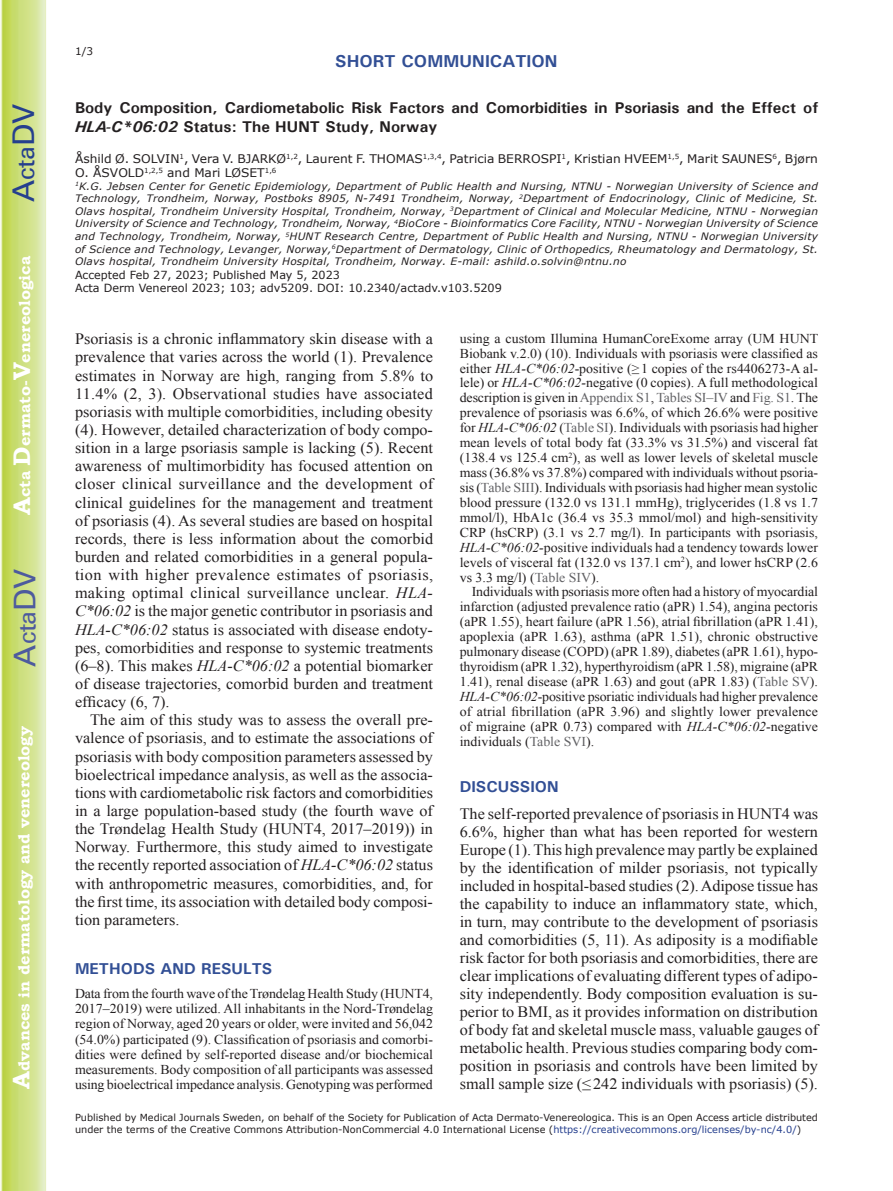
<style>
.page{position:relative;width:893px;height:1191px;background:#fff}
.page>*{position:absolute;margin:0;border:0;box-sizing:border-box;transform-origin:0 0}
.t1{font:30px "Univers";color:#4d5a9e}
.t2{font:30px "Univers";color:#253f8e}
.t3{font:700 17.25px "Univers";color:#324f95}
.t4{font:15.75px/18.1px "Times New Roman";color:#231f20;text-align:justify}
.t5{font:700 15.75px "Bookman Old Style";color:#fff}
.t6{font:700 15.75px "Univers";color:#324f95}
.t7{font:700 15.6px/18.8px "Univers";color:#231f20}
.t8{font:13.5px/15px "Times New Roman";color:#231f20;text-align:justify}
.t9{font:11.85px/14.2px "Verdana";color:#231f20}
.t10{font:11.25px "Verdana";color:#231f20}
.t11{font:11.1px "Verdana";color:#231f20}
.t12{font:10.5px "Verdana";color:#231f20}
.t13{font:italic 10.2px/12.6px "Verdana";letter-spacing:.02em;color:#231f20;text-align:justify}
.t14{font:9.75px/12px "Verdana";color:#231f20}
.s1{font-size:24px}
.s2{font-style:italic}
.s3{color:#636366}
.s4{color:#253f8e}
</style>
<div class="page">
<svg style="left:1px;top:0;width:45px;height:1191px;background:#cfe084"></svg>
<h1 class="t2" style="left:6px;top:202px;width:100px;rotate:-90deg">A<span class="s1">cta</span>DV</h1>
<p class="t5" style="left:15px;top:515px;width:260px;rotate:-90deg"><span class="s1">A</span>cta <span class="s1">D</span>ermato-<span class="s1">V</span>enereologica</p>
<h1 class="t1" style="left:7px;top:666px;width:100px;rotate:-90deg">A<span class="s1">cta</span>DV</h1>
<p class="t5" style="left:15px;top:1088px;width:364px;rotate:-90deg"><span class="s1">A</span>dvances in dermatology and venereology</p>
<p class="t12" style="left:75px;top:44px;width:20px">1/3</p>
<p class="t3" style="left:335px;top:50px;width:224px">SHORT COMMUNICATION</p>
<p class="t7" style="left:75px;top:98px;width:745px">Body Composition, Cardiometabolic Risk Factors and Comorbidities in Psoriasis and the Effect of<br><span class="s2">HLA-C*06:02</span> Status: The HUNT Study, Norway</p>
<p class="t9" style="left:75px;top:151px;width:744px">Åshild Ø. SOLVIN<sup>1</sup>, Vera V. BJARKØ<sup>1,2</sup>, Laurent F. THOMAS<sup>1,3,4</sup>, Patricia BERROSPI<sup>1</sup>, Kristian HVEEM<sup>1,5</sup>, Marit SAUNES<sup>6</sup>, Bjørn<br>O. ÅSVOLD<sup>1,2,5</sup> and Mari LØSET<sup>1,6</sup></p>
<p class="t13" style="left:75px;top:180px;width:744px"><sup>1</sup>K.G. Jebsen Center for Genetic Epidemiology, Department of Public Health and Nursing, NTNU - Norwegian University of Science and Technology, Trondheim, Norway, Postboks 8905, N-7491 Trondheim, Norway, <sup>2</sup>Department of Endocrinology, Clinic of Medicine, St.<br>Olavs hospital, Trondheim University Hospital, Trondheim, Norway, <sup>3</sup>Department of Clinical and Molecular Medicine, NTNU - Norwegian University of Science and Technology, Trondheim, Norway, <sup>4</sup>BioCore - Bioinformatics Core Facility, NTNU - Norwegian University of Science and Technology, Trondheim, Norway, <sup>5</sup>HUNT Research Centre, Department of Public Health and Nursing, NTNU - Norwegian University of Science and Technology, Levanger, Norway,<sup>6</sup>Department of Dermatology, Clinic of Orthopedics, Rheumatology and Dermatology, St.<br>Olavs hospital, Trondheim University Hospital, Trondheim, Norway. E-mail: ashild.o.solvin@ntnu.no</p>
<p class="t11" style="left:75px;top:267px;width:266px">Accepted Feb 27, 2023; Published May 5, 2023</p>
<p class="t10" style="left:75px;top:280px;width:428px">Acta Derm Venereol 2023; 103; adv5209. DOI: 10.2340/actadv.v103.5209</p>
<p class="t4" style="left:75px;top:329px;width:360px">Psoriasis is a chronic inflammatory skin disease with a prevalence that varies across the world (1). Prevalence estimates in Norway are high, ranging from 5.8% to 11.4% (2, 3). Observational studies have associated psoriasis with multiple comorbidities, including obesity (4). However, detailed characterization of body compo&shy;sition in a large psoriasis sample is lacking (5). Recent awareness of multimorbidity has focused attention on closer clinical surveillance and the development of clinical guidelines for the management and treatment of psoriasis (4). As several studies are based on hospital records, there is less information about the comorbid burden and related comorbidities in a general popula&shy;tion with higher prevalence estimates of psoriasis, making optimal clinical surveillance unclear. <span class="s2">HLA-C*06:02</span> is the major genetic contributor in psoriasis and <span class="s2">HLA-C*06:02</span> status is associated with disease endoty&shy;pes, comorbidities and response to systemic treatments (6–8). This makes <span class="s2">HLA-C*06:02</span> a potential biomarker of disease trajectories, comorbid burden and treatment efficacy (6, 7).</p>
<p class="t4" style="left:75px;top:710px;width:360px;text-indent:15px">The aim of this study was to assess the overall pre&shy;valence of psoriasis, and to estimate the associations of psoriasis with body composition parameters assessed by bioelectrical impedance analysis, as well as the associa&shy;tions with cardiometabolic risk factors and comorbidities in a large population-based study (the fourth wave of the Trøndelag Health Study (HUNT4, 2017–2019)) in Norway. Furthermore, this study aimed to investigate the recently reported association of <span class="s2">HLA-C*06:02</span> status with anthropometric measures, comorbidities, and, for the first time, its association with detailed body composi&shy;tion parameters.</p>
<p class="t6" style="left:75px;top:958px;width:199px">METHODS AND RESULTS</p>
<p class="t8" style="left:75px;top:985px;width:360px">Data from the fourth wave of the Trøndelag Health Study (HUNT4, 2017–2019) were utilized. All inhabitants in the Nord-Trøndelag region of Norway, aged 20 years or older, were invited and 56,042 (54.0%) participated (9). Classification of psoriasis and comorbi&shy;dities were defined by self-reported disease and/or biochemical measurements. Body composition of all participants was assessed using bioelectrical impedance analysis. Genotyping was performed</p>
<p class="t8" style="left:460px;top:330px;width:360px">using a custom Illumina HumanCoreExome array (UM HUNT Biobank v.2.0) (10). Individuals with psoriasis were classified as either <span class="s2">HLA-C*06:02</span>-positive (≥1 copies of the rs4406273-A al&shy;lele) or <span class="s2">HLA-C*06:02-</span>negative (0 copies). A full methodological description is given in <span class="s3">Appendix S1</span>, <span class="s3">Tables SI–IV</span> and <span class="s3">Fig. S1</span>. The prevalence of psoriasis was 6.6%, of which 26.6% were positive for <span class="s2">HLA-C*06:02</span> (<span class="s3">Table SI</span>). Individuals with psoriasis had higher mean levels of total body fat (33.3% vs 31.5%) and visceral fat (138.4 vs 125.4 cm<sup>2</sup>), as well as lower levels of skeletal muscle mass (36.8% vs 37.8%) compared with individuals without psoria&shy;sis (<span class="s3">Table SIII</span>). Individuals with psoriasis had higher mean systolic blood pressure (132.0 vs 131.1 mmHg), triglycerides (1.8 vs 1.7 mmol/l), HbA1c (36.4 vs 35.3 mmol/mol) and high-sensitivity CRP (hsCRP) (3.1 vs 2.7 mg/l). In participants with psoriasis, <span class="s2">HLA-C*06:02-</span>positive individuals had a tendency towards lower levels of visceral fat (132.0 vs 137.1 cm<sup>2</sup>), and lower hsCRP (2.6 vs 3.3 mg/l) (<span class="s3">Table SIV</span>).</p>
<p class="t8" style="left:460px;top:584px;width:360px;text-indent:12px">Individuals with psoriasis more often had a history of myocardial infarction (adjusted prevalence ratio (aPR) 1.54), angina pectoris (aPR 1.55), heart failure (aPR 1.56), atrial fibrillation (aPR 1.41), apoplexia (aPR 1.63), asthma (aPR 1.51), chronic obstructive pulmonary disease (COPD) (aPR 1.89), diabetes (aPR 1.61), hypo&shy;thyroidism (aPR 1.32), hyperthyroidism (aPR 1.58), migraine (aPR 1.41), renal disease (aPR 1.63) and gout (aPR 1.83) (<span class="s3">Table SV</span>).<br><span class="s2">HLA-C*06:02</span>-positive psoriatic individuals had higher prevalence of atrial fibrillation (aPR 3.96) and slightly lower prevalence of migraine (aPR 0.73) compared with <span class="s2">HLA-C*06:02</span>-negative individuals (<span class="s3">Table SVI</span>).</p>
<p class="t6" style="left:460px;top:776px;width:100px">DISCUSSION</p>
<p class="t4" style="left:460px;top:804px;width:360px">The self-reported prevalence of psoriasis in HUNT4 was 6.6%, higher than what has been reported for western Europe (1). This high prevalence may partly be explained by the identification of milder psoriasis, not typically included in hospital-based studies (2). Adipose tissue has the capability to induce an inflammatory state, which, in turn, may contribute to the development of psoriasis and comorbidities (5, 11). As adiposity is a modifiable risk factor for both psoriasis and comorbidities, there are clear implications of evaluating different types of adipo&shy;sity independently. Body composition evaluation is su&shy;perior to BMI, as it provides information on distribution of body fat and skeletal muscle mass, valuable gauges of metabolic health. Previous studies comparing body com&shy;position in psoriasis and controls have been limited by small sample size (≤242 individuals with psoriasis) (5).</p>
<p class="t14" style="left:75px;top:1111px;width:744px">Published by Medical Journals Sweden, on behalf of the Society for Publication of Acta Dermato-Venereologica. This is an Open Access article distributed under the terms of the Creative Commons Attribution-NonCommercial 4.0 International License (<span class="s4">https://creativecommons.org/licenses/by-nc/4.0/</span>)</p>
</div>
